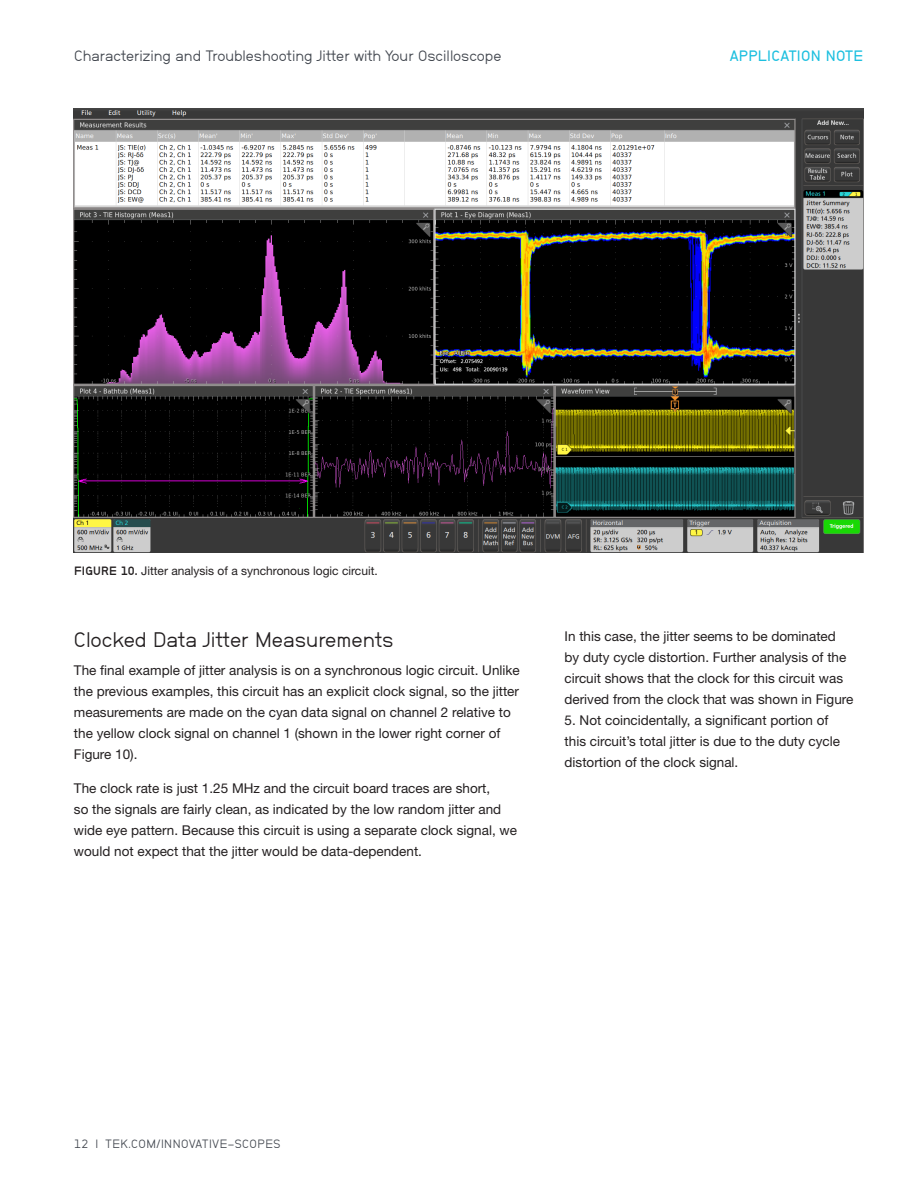
<style>
.page{position:relative;width:918px;height:1188px;background:#fff}
.page>*{position:absolute;margin:0;border:0;box-sizing:border-box;transform-origin:0 0}
.Heading_1{font:21px "Neubau Grotesk Nor";color:#231f20}
.t1{font:15px "Neubau Grotesk Nor";color:#41464e}
.t2{font:15px "Neubau Grotesk Hal";letter-spacing:.02em;color:#1cbfdf}
.Body_-_regular{font:13.5px/21px "Helvetica Neue";color:#231f20}
.Body_-_regular-2{font:12px "Helvetica Neue";color:#231f20}
.t3{font:12px "Neubau Grotesk Nor";letter-spacing:.04em;color:#41464e}
.s1{font-family:"Neubau Grotesk Fet"}
</style>
<div class="page">
<img style="left:74px;top:108px;width:789px;height:444px">
<p class="t1" style="left:74px;top:47px;width:429px">Characterizing and Troubleshooting Jitter with Your Oscilloscope</p>
<p class="t2" style="left:730px;top:46px;width:135px">APPLICATION NOTE</p>
<p class="Body_-_regular-2" style="left:74px;top:564px;width:305px"><span class="s1">FIGURE 10.</span> Jitter analysis of a synchronous logic circuit.</p>
<p class="Heading_1" style="left:74px;top:627px;width:321px">Clocked Data Jitter Measurements</p>
<p class="Body_-_regular" style="left:74px;top:659px;width:447px">The final example of jitter analysis is on a synchronous logic circuit. Unlike the previous examples, this circuit has an explicit clock signal, so the jitter measurements are made on the cyan data signal on channel 2 relative to the yellow clock signal on channel 1 (shown in the lower right corner of Figure 10).</p>
<p class="Body_-_regular" style="left:74px;top:778px;width:445px">The clock rate is just 1.25 MHz and the circuit board traces are short,<br>so the signals are fairly clean, as indicated by the low random jitter and wide eye pattern. Because this circuit is using a separate clock signal, we would not expect that the jitter would be data-dependent.</p>
<p class="Body_-_regular" style="left:565px;top:625px;width:290px">In this case, the jitter seems to be dominated by duty cycle distortion. Further analysis of the circuit shows that the clock for this circuit was derived from the clock that was shown in Figure</p>
<p class="Body_-_regular" style="left:565px;top:709px;width:277px">5. Not coincidentally, a significant portion of this circuit’s total jitter is due to the duty cycle distortion of the clock signal.</p>
<p class="t3" style="left:74px;top:1137px;width:208px">12 | TEK.COM/INNOVATIVE-SCOPES</p>
</div>
